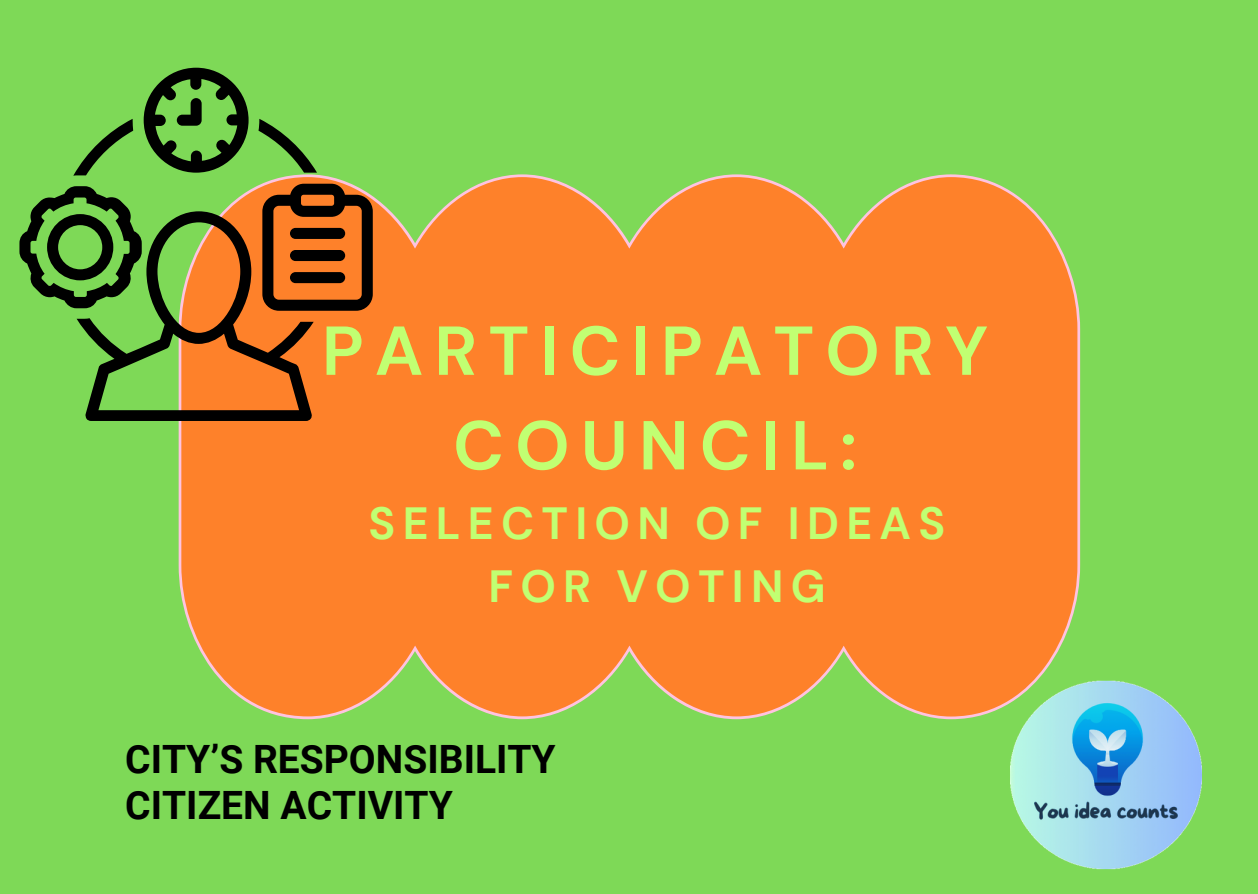
<style>
.page{position:relative;width:1258px;height:894px;background:#fff}
.page>*{position:absolute;margin:0;border:0;box-sizing:border-box;transform-origin:0 0}
.t1{font:700 69px/94.5px "DM Sans";letter-spacing:.16em;color:#c1ff72;text-align:center}
.t2{font:700 45px/63px "DM Sans";letter-spacing:.16em;color:#c1ff72;text-align:center}
.t3{font:700 39px "Roboto";color:#000}
</style>
<div class="page">
<div style="left:0;top:0;width:1258px;height:893px;background:#7ed957"></div>
<svg style="left:179px;top:174px;width:901px;height:544px;background:#f28930"></svg>
<img style="left:986px;top:653px;width:216px;height:217px">
<svg style="left:144px;top:68px;width:105px;height:105px"></svg>
<svg style="left:19px;top:186px;width:111px;height:122px"></svg>
<svg style="left:258px;top:119px;width:59px;height:54px"></svg>
<svg style="left:262px;top:184px;width:111px;height:127px;background:#8e4b1a"></svg>
<div style="left:290px;top:228px;width:55px;height:11px;background:#000;border-radius:6px"></div>
<div style="left:290px;top:250px;width:55px;height:11px;background:#000;border-radius:6px"></div>
<div style="left:290px;top:272px;width:55px;height:11px;background:#000;border-radius:6px"></div>
<svg style="left:73px;top:119px;width:60px;height:57px"></svg>
<svg style="left:77px;top:211px;width:237px;height:210px"></svg>
<p class="t1" style="left:322px;top:304px;width:668px">PARTICIPATORY<br>COUNCIL:</p>
<p class="t2" style="left:368px;top:492px;width:578px">SELECTION OF IDEAS<br>FOR VOTING</p>
<p class="t3" style="left:125px;top:736px;width:432px">CITY’S RESPONSIBILITY</p>
<h1 class="t3" style="left:125px;top:783px;width:329px">CITIZEN ACTIVITY</h1>
</div>
